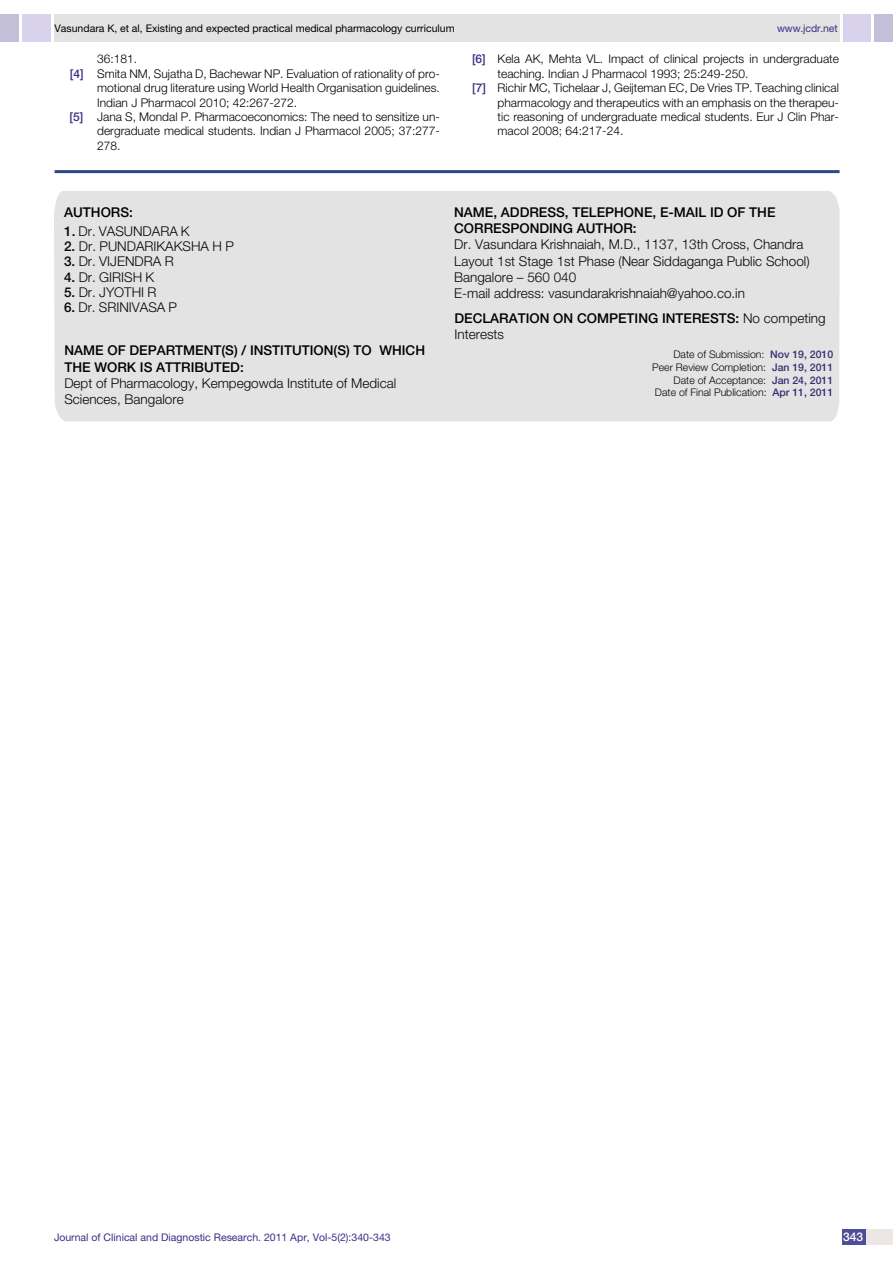
<style>
.page{position:relative;width:893px;height:1263px;background:#fff}
.page>*{position:absolute;margin:0;border:0;box-sizing:border-box;transform-origin:0 0}
.t1{font:300 13.5px/16.2px "Helvetica Neue";color:#080607}
.t2{font:500 13.5px/16.2px "Helvetica Neue";color:#000}
.t3{font:300 12px/14.4px "Helvetica Neue";color:#000}
.t4{font:500 12px "Helvetica Neue";color:#3f2c87}
.t5{font:500 12px "Helvetica Neue";color:#fff}
.t6{font:300 10.5px/12.6px "Helvetica Neue";color:#080607;text-align:right}
.t7{font:10.5px "Helvetica Neue";color:#3f2c87}
.t8{font:10.5px "Helvetica Neue";color:#000}
.s1{font-weight:500}
.s2{font-weight:300;color:#080607}
.s3{font-weight:500;color:#362e75}
</style>
<div class="page">
<div style="left:54px;top:191px;width:786px;height:231px;background:#e3e3e3"></div>
<hr style="left:55px;top:170px;width:785px;height:3px;background:#314389">
<div style="left:0;top:14px;width:19px;height:27px;background:#c3bfd8"></div>
<div style="left:22px;top:14px;width:29px;height:27px;background:#d9d2ec"></div>
<div style="left:54px;top:14px;width:785px;height:27px;background:#e3e3e3"></div>
<div style="left:874px;top:14px;width:19px;height:27px;background:#c3bfd8"></div>
<div style="left:843px;top:14px;width:27px;height:27px;background:#d9d2ec"></div>
<div style="left:865px;top:1229px;width:28px;height:16px;background:#ede6e5"></div>
<div style="left:842px;top:1229px;width:23px;height:16px;background:#4f4d9a"></div>
<p class="t8" style="left:54px;top:22px;width:402px">Vasundara K, et al, Existing and expected practical medical pharmacology curriculum</p>
<p class="t7" style="left:777px;top:22px;width:62px">www.jcdr.net</p>
<p class="t4" style="left:70px;top:67px;width:15px">[4]</p>
<p class="t4" style="left:69px;top:110px;width:15px">[5]</p>
<p class="t4" style="left:472px;top:52px;width:15px">[6]</p>
<p class="t4" style="left:472px;top:80px;width:15px">[7]</p>
<p class="t3" style="left:97px;top:52px;width:344px">36:181.<br>Smita NM, Sujatha D, Bachewar NP. Evaluation of rationality of pro&shy;motional drug literature using World Health Organisation guidelines.<br>Indian J Pharmacol 2010; 42:267-272.<br>Jana S, Mondal P. Pharmacoeconomics: The need to sensitize un&shy;dergraduate medical students. Indian J Pharmacol 2005; 37:277- 278.</p>
<p class="t3" style="left:498px;top:52px;width:343px">Kela AK, Mehta VL. Impact of clinical projects in undergraduate teaching. Indian J Pharmacol 1993; 25:249-250.<br>Richir MC, Tichelaar J, Geijteman EC, De Vries TP. Teaching clinical pharmacology and therapeutics with an emphasis on the therapeu&shy;tic reasoning of undergraduate medical students. Eur J Clin Phar&shy;macol 2008; 64:217-24.</p>
<p class="t2" style="left:64px;top:204px;width:70px">AUTHORS:</p>
<p class="t1" style="left:64px;top:222px;width:127px"><span class="s1">1.</span> Dr. VASUNDARA K</p>
<p class="t1" style="left:64px;top:238px;width:171px"><span class="s1">2.</span> Dr. PUNDARIKAKSHA H P</p>
<p class="t1" style="left:64px;top:253px;width:111px"><span class="s1">3.</span> Dr. VIJENDRA R</p>
<p class="t1" style="left:64px;top:268px;width:92px"><span class="s1">4.</span> Dr. GIRISH K</p>
<p class="t1" style="left:64px;top:283px;width:94px"><span class="s1">5.</span> Dr. JYOTHI R</p>
<p class="t1" style="left:64px;top:298px;width:114px"><span class="s1">6.</span> Dr. SRINIVASA P</p>
<p class="t2" style="left:454px;top:204px;width:323px">NAME, ADDRESS, TELEPHONE, E-MAIL ID OF THE<br>CORRESPONDING AUTHOR:</p>
<p class="t1" style="left:454px;top:236px;width:357px">Dr. Vasundara Krishnaiah, M.D., 1137, 13th Cross, Chandra Layout 1st Stage 1st Phase (Near Siddaganga Public School)<br>Bangalore – 560 040<br>E-mail address: vasundarakrishnaiah@yahoo.co.in</p>
<p class="t2" style="left:454px;top:310px;width:373px">DECLARATION ON COMPETING INTERESTS: <span class="s2">No competing<br>Interests</span></p>
<p class="t2" style="left:64px;top:342px;width:362px">NAME OF DEPARTMENT(S) / INSTITUTION(S) TO WHICH<br>THE WORK IS ATTRIBUTED:</p>
<p class="t6" style="left:652px;top:348px;width:183px">Date of Submission: <span class="s3">Nov 19, 2010<br></span>Peer Review Completion: <span class="s3">Jan 19, 2011<br></span>Date of Acceptance: <span class="s3">Jan 24, 2011<br></span>Date of Final Publication: <span class="s3">Apr 11, 2011</span></p>
<p class="t1" style="left:64px;top:374px;width:333px">Dept of Pharmacology, Kempegowda Institute of Medical<br>Sciences, Bangalore</p>
<p class="t7" style="left:54px;top:1231px;width:338px">Journal of Clinical and Diagnostic Research. 2011 Apr, Vol-5(2):340-343</p>
<p class="t5" style="left:843px;top:1229px;width:22px">343</p>
</div>
